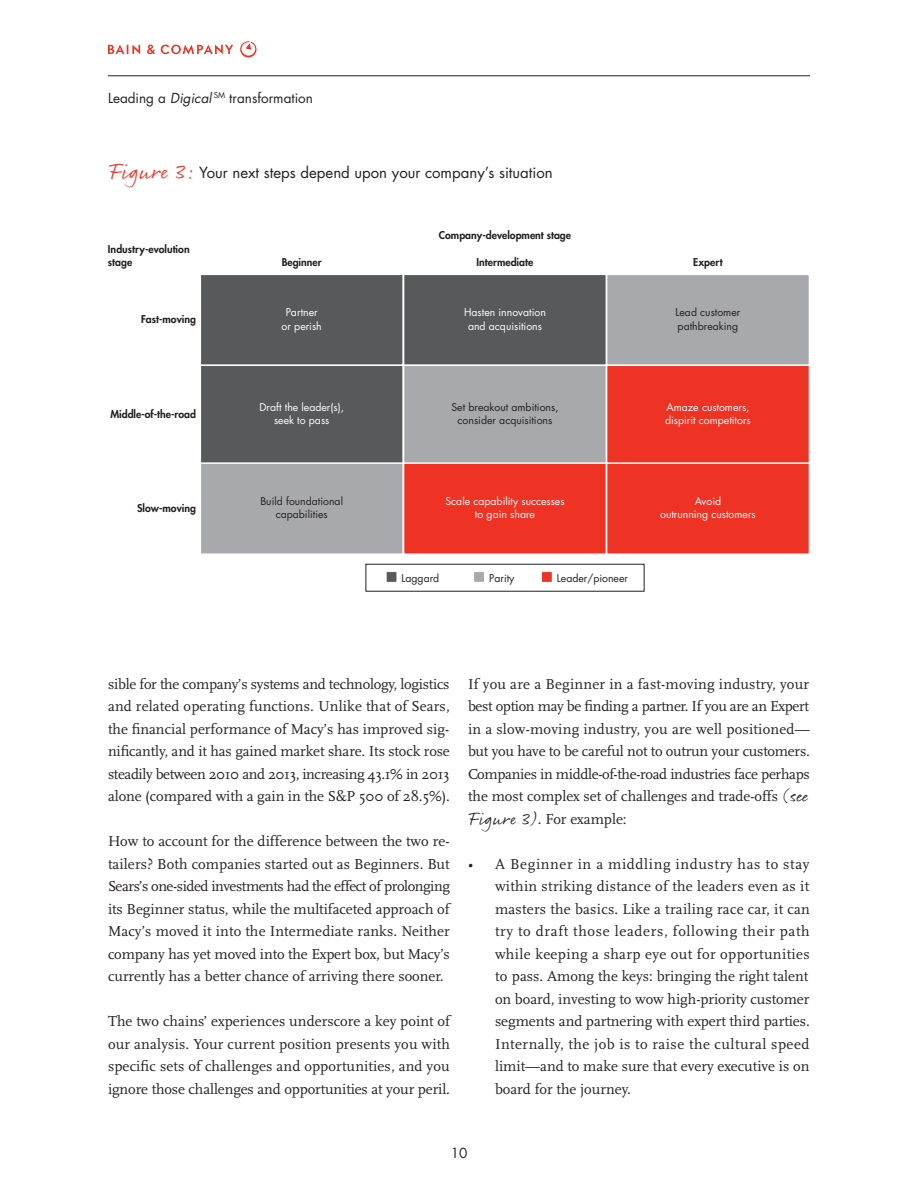
<style>
.page{position:relative;width:918px;height:1188px;background:#fff}
.page>*{position:absolute;margin:0;border:0;box-sizing:border-box;transform-origin:0 0}
.t1{font:15px/22.5px "Scala";color:#231f20;text-align:justify}
.t2{font:15px "Futura";color:#231f20}
.t3{font:13.5px "Futura";color:#231f20}
.t4{font:10.5px/13.5px "Futura";color:#fff;text-align:center}
.t5{font:10.5px/13.5px "Futura";color:#231f20;text-align:center}
.t6{font:800 10.5px/13.5px "Futura";color:#231f20}
.s1{font-style:italic}
.s2{font-family:"Rollerscript Rough";font-size:22.5px;color:#ee3224}
.s3{font-family:"Rollerscript Rough";font-size:18px}
</style>
<div class="page">
<svg style="left:108px;top:45px;width:32px;height:9px"></svg>
<svg style="left:147px;top:45px;width:8px;height:9px"></svg>
<svg style="left:161px;top:45px;width:72px;height:9px"></svg>
<svg style="left:240px;top:41px;width:16px;height:17px"></svg>
<hr style="left:108px;top:76px;width:702px;height:1px;background:#231f20">
<div style="left:200px;top:274px;width:203px;height:91px;background:#58595b"></div>
<div style="left:200px;top:274px;width:204px;height:92px;border:2px solid #fff"></div>
<div style="left:404px;top:274px;width:202px;height:91px;background:#58595b"></div>
<div style="left:403px;top:274px;width:204px;height:92px;border:2px solid #fff"></div>
<div style="left:607px;top:274px;width:202px;height:91px;background:#a7a9ac"></div>
<div style="left:606px;top:274px;width:204px;height:92px;border:2px solid #fff"></div>
<div style="left:200px;top:365px;width:203px;height:99px;background:#58595b"></div>
<div style="left:200px;top:365px;width:204px;height:100px;border:2px solid #fff"></div>
<div style="left:404px;top:365px;width:202px;height:99px;background:#a7a9ac"></div>
<div style="left:403px;top:365px;width:204px;height:100px;border:2px solid #fff"></div>
<div style="left:607px;top:365px;width:202px;height:99px;background:#ee3224"></div>
<div style="left:606px;top:365px;width:204px;height:100px;border:2px solid #fff"></div>
<div style="left:200px;top:463px;width:203px;height:91px;background:#a7a9ac"></div>
<div style="left:200px;top:462px;width:204px;height:93px;border:2px solid #fff"></div>
<div style="left:404px;top:463px;width:202px;height:91px;background:#ee3224"></div>
<div style="left:403px;top:462px;width:204px;height:93px;border:2px solid #fff"></div>
<div style="left:607px;top:463px;width:202px;height:91px;background:#ee3224"></div>
<div style="left:606px;top:462px;width:204px;height:93px;border:2px solid #fff"></div>
<div style="left:542px;top:572px;width:10px;height:10px;background:#ee3224"></div>
<div style="left:541px;top:571px;width:11px;height:12px;border:1px solid #fff"></div>
<div style="left:474px;top:572px;width:10px;height:10px;background:#a7a9ac"></div>
<div style="left:473px;top:571px;width:12px;height:12px;border:1px solid #fff"></div>
<div style="left:386px;top:572px;width:11px;height:10px;background:#58595b"></div>
<div style="left:386px;top:571px;width:11px;height:12px;border:1px solid #fff"></div>
<p class="t3" style="left:108px;top:92px;width:206px">Leading a <span class="s1">Digical</span> <sup>SM</sup> transformation</p>
<p class="t2" style="left:108px;top:166px;width:446px"><span class="s2">Figure 3:</span> Your next steps depend upon your company’s situation</p>
<p class="t6" style="left:108px;top:243px;width:83px">Industry-evolution stage</p>
<p class="t6" style="left:141px;top:313px;width:56px">Fast-moving</p>
<p class="t6" style="left:110px;top:408px;width:87px">Middle-of-the-road</p>
<p class="t6" style="left:137px;top:502px;width:60px">Slow-moving</p>
<p class="t6" style="left:439px;top:229px;width:134px">Company-development stage</p>
<p class="t6" style="left:282px;top:257px;width:42px">Beginner</p>
<p class="t6" style="left:477px;top:257px;width:58px">Intermediate</p>
<p class="t6" style="left:693px;top:257px;width:31px">Expert</p>
<p class="t4" style="left:282px;top:306px;width:42px">Partner or perish</p>
<p class="t4" style="left:464px;top:306px;width:83px">Hasten innovation and acquisitions</p>
<p class="t5" style="left:676px;top:306px;width:66px;text-align:left">Lead customer pathbreaking</p>
<p class="t4" style="left:260px;top:401px;width:86px">Draft the leader(s), seek to pass</p>
<p class="t5" style="left:451px;top:401px;width:109px">Set breakout ambitions, consider acquisitions</p>
<p class="t4" style="left:665px;top:401px;width:87px;text-align:left">Amaze customers, dispirit competitors</p>
<p class="t5" style="left:260px;top:495px;width:84px">Build foundational capabilities</p>
<p class="t4" style="left:445px;top:495px;width:121px">Scale capability successes to gain share</p>
<p class="t4" style="left:660px;top:495px;width:97px">Avoid<br>outrunning customers</p>
<p class="t5" style="left:402px;top:572px;width:39px">Laggard</p>
<p class="t5" style="left:489px;top:572px;width:27px">Parity</p>
<p class="t5" style="left:557px;top:572px;width:73px">Leader/pioneer</p>
<p class="t1" style="left:108px;top:673px;width:344px">sible for the company’s systems and technology, logistics and related operating functions. Unlike that of Sears, the financial performance of Macy’s has improved sig&shy;nificantly, and it has gained market share. Its stock rose steadily between 2010 and 2013, increasing 43.1% in 2013 alone (compared with a gain in the S&amp;P 500 of 28.5%).</p>
<p class="t1" style="left:108px;top:830px;width:343px">How to account for the difference between the two re&shy;tailers? Both companies started out as Beginners. But Sears’s one-sided investments had the effect of prolonging its Beginner status, while the multifaceted approach of Macy’s moved it into the Intermediate ranks. Neither company has yet moved into the Expert box, but Macy’s currently has a better chance of arriving there sooner.</p>
<p class="t1" style="left:108px;top:1010px;width:344px">The two chains’ experiences underscore a key point of our analysis. Your current position presents you with specific sets of challenges and opportunities, and you ignore those challenges and opportunities at your peril.</p>
<p class="t1" style="left:468px;top:673px;width:343px">If you are a Beginner in a fast-moving industry, your best option may be finding a partner. If you are an Expert in a slow-moving industry, you are well positioned— but you have to be careful not to outrun your customers.<br>Companies in middle-of-the-road industries face perhaps the most complex set of challenges and trade-offs <span class="s3">(see Figure 3)</span>. For example:</p>
<p class="t1" style="left:495px;top:853px;width:316px;text-indent:-27px">• A Beginner in a middling industry has to stay within striking distance of the leaders even as it masters the basics. Like a trailing race car, it can try to draft those leaders, following their path while keeping a sharp eye out for opportunities to pass. Among the keys: bringing the right talent on board, investing to wow high-priority customer segments and partnering with expert third parties.<br>Internally, the job is to raise the cultural speed limit—and to make sure that every executive is on board for the journey.</p>
<p class="t3" style="left:451px;top:1147px;width:18px">10</p>
</div>
